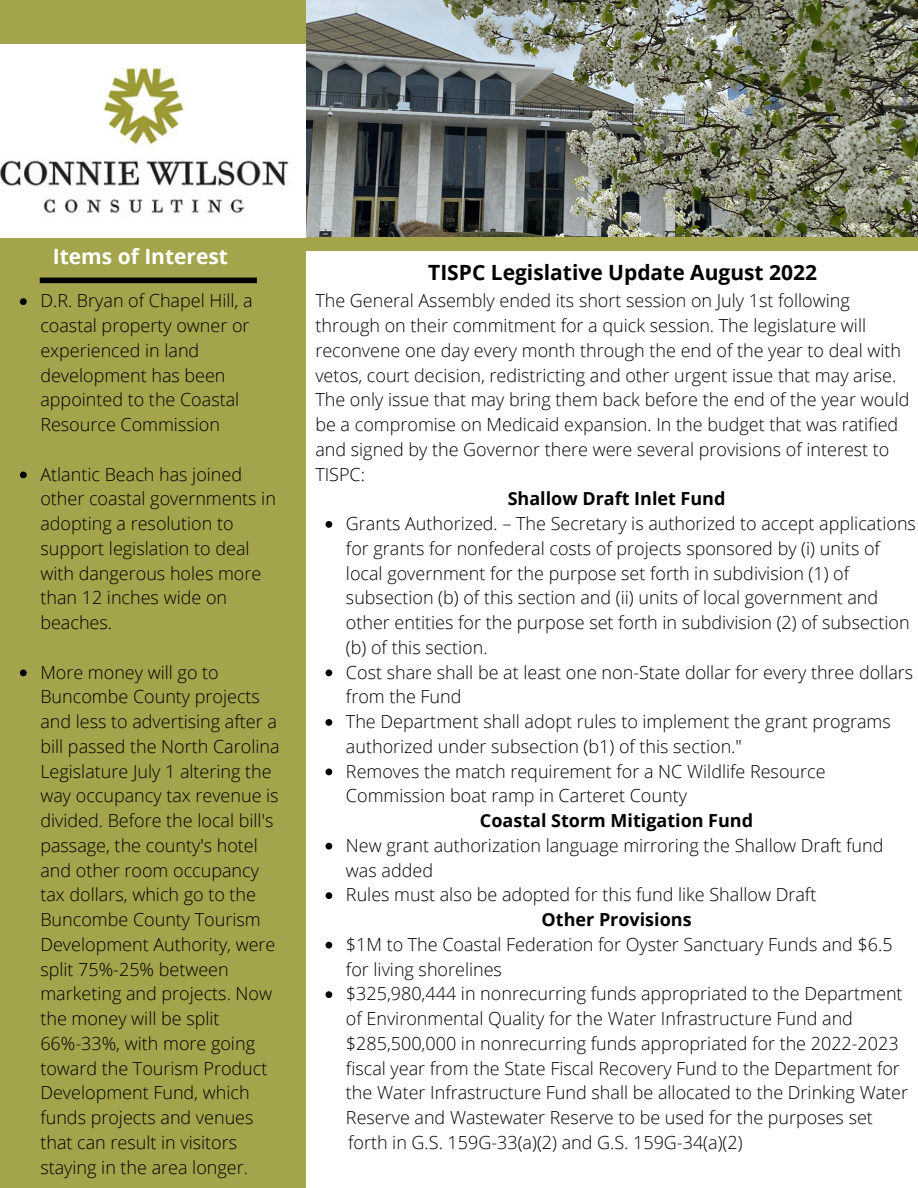
<style>
.page{position:relative;width:918px;height:1188px;background:#fff}
.page>*{position:absolute;margin:0;border:0;box-sizing:border-box;transform-origin:0 0}
.t1{font:700 21px "Open Sans";color:#000}
.t2{font:700 21px "Open Sans";color:#fff}
.t3{font:300 18px/24.8px "Open Sans";color:#000}
.t4{font:700 18px "Open Sans";color:#000}
</style>
<div class="page">
<img style="left:305px;top:0;width:612px;height:237px">
<div style="left:0;top:0;width:305px;height:1188px;background:#a3a44b"></div>
<div style="left:305px;top:237px;width:613px;height:14px;background:#a3a44b"></div>
<img style="left:0;top:44px;width:305px;height:194px">
<svg style="left:326px;top:521px;width:6px;height:7px"></svg>
<svg style="left:326px;top:670px;width:6px;height:6px"></svg>
<svg style="left:326px;top:719px;width:6px;height:7px"></svg>
<svg style="left:326px;top:769px;width:6px;height:6px"></svg>
<svg style="left:326px;top:843px;width:6px;height:7px"></svg>
<svg style="left:326px;top:892px;width:6px;height:7px"></svg>
<svg style="left:326px;top:942px;width:6px;height:7px"></svg>
<svg style="left:326px;top:991px;width:6px;height:7px"></svg>
<div style="left:40px;top:278px;width:217px;height:5px;background:#000"></div>
<svg style="left:20px;top:298px;width:7px;height:7px"></svg>
<svg style="left:20px;top:472px;width:7px;height:6px"></svg>
<svg style="left:20px;top:670px;width:7px;height:6px"></svg>
<p class="t2" style="left:53px;top:242px;width:177px">Items of Interest</p>
<p class="t3" style="left:40px;top:288px;width:214px">D.R. Bryan of Chapel Hill, a coastal property owner or experienced in land development has been appointed to the Coastal<br>Resource Commission</p>
<p class="t3" style="left:40px;top:461px;width:237px">Atlantic Beach has joined other coastal governments in adopting a resolution to support legislation to deal with dangerous holes more than 12 inches wide on beaches.</p>
<p class="t3" style="left:40px;top:659px;width:241px">More money will go to<br>Buncombe County projects and less to advertising after a bill passed the North Carolina<br>Legislature July 1 altering the way occupancy tax revenue is divided. Before the local bill's passage, the county's hotel and other room occupancy tax dollars, which go to the<br>Buncombe County Tourism<br>Development Authority, were split 75%-25% between marketing and projects. Now the money will be split<br>66%-33%, with more going toward the Tourism Product<br>Development Fund, which funds projects and venues that can result in visitors staying in the area longer.</p>
<p class="t1" style="left:428px;top:258px;width:390px">TISPC Legislative Update August 2022</p>
<p class="t3" style="left:315px;top:288px;width:596px">The General Assembly ended its short session on July 1st following through on their commitment for a quick session. The legislature will reconvene one day every month through the end of the year to deal with vetos, court decision, redistricting and other urgent issue that may arise.<br>The only issue that may bring them back before the end of the year would be a compromise on Medicaid expansion. In the budget that was ratified and signed by the Governor there were several provisions of interest to TISPC:</p>
<p class="t4" style="left:508px;top:486px;width:219px">Shallow Draft Inlet Fund</p>
<p class="t3" style="left:346px;top:511px;width:572px">Grants Authorized. – The Secretary is authorized to accept applications for grants for nonfederal costs of projects sponsored by (i) units of local government for the purpose set forth in subdivision (1) of subsection (b) of this section and (ii) units of local government and other entities for the purpose set forth in subdivision (2) of subsection (b) of this section.<br>Cost share shall be at least one non-State dollar for every three dollars from the Fund<br>The Department shall adopt rules to implement the grant programs authorized under subsection (b1) of this section."<br>Removes the match requirement for a NC Wildlife Resource Commission boat ramp in Carteret County</p>
<p class="t3" style="left:346px;top:832px;width:539px">New grant authorization language mirroring the Shallow Draft fund was added<br>Rules must also be adopted for this fund like Shallow Draft</p>
<p class="t3" style="left:346px;top:931px;width:564px">$1M to The Coastal Federation for Oyster Sanctuary Funds and $6.5 for living shorelines<br>$325,980,444 in nonrecurring funds appropriated to the Department of Environmental Quality for the Water Infrastructure Fund and $285,500,000 in nonrecurring funds appropriated for the 2022-2023 fiscal year from the State Fiscal Recovery Fund to the Department for the Water Infrastructure Fund shall be allocated to the Drinking Water Reserve and Wastewater Reserve to be used for the purposes set</p>
<p class="t4" style="left:480px;top:808px;width:275px">Coastal Storm Mitigation Fund</p>
<p class="t4" style="left:542px;top:907px;width:152px">Other Provisions</p>
<p class="t3" style="left:348px;top:1129px;width:396px">forth in G.S. 159G-33(a)(2) and G.S. 159G-34(a)(2)</p>
</div>
